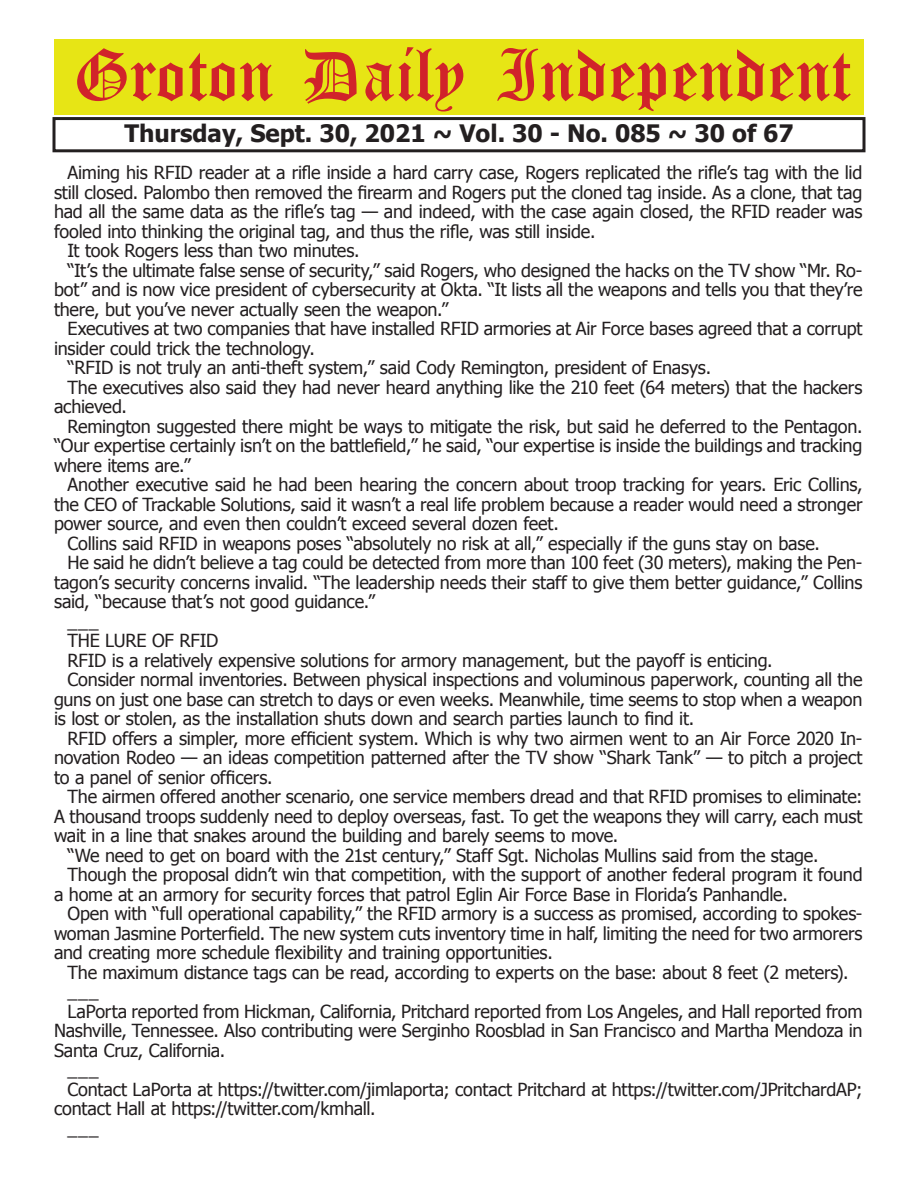
<style>
.page{position:relative;width:918px;height:1188px;background:#fff}
.page>*{position:absolute;margin:0;border:0;box-sizing:border-box;transform-origin:0 0}
.t1{font:54px "Old English Five";color:#d1232a}
.t2{font:700 24px "Tahoma";color:#231f20}
.t3{font:18px "Tahoma";letter-spacing:-.01em;color:#231f20}
</style>
<div class="page">
<div style="left:52px;top:117px;width:814px;height:35px;border:3px solid #231f20"></div>
<div style="left:54px;top:40px;width:810px;height:75px;background:#e7e515"></div>
<h1 class="t1" style="left:73px;top:50px;width:779px">Groton Daily Independent</h1>
<h2 class="t2" style="left:124px;top:116px;width:671px">Thursday, Sept. 30, 2021 ~ Vol. 30 - No. 085 ~ 30 of 67</h2>
<p class="t3" style="left:68px;top:161px;width:796px">Aiming his RFID reader at a rifle inside a hard carry case, Rogers replicated the rifle’s tag with the lid</p>
<p class="t3" style="left:54px;top:180px;width:810px">still closed. Palombo then removed the firearm and Rogers put the cloned tag inside. As a clone, that tag</p>
<p class="t3" style="left:54px;top:200px;width:810px">had all the same data as the rifle’s tag — and indeed, with the case again closed, the RFID reader was</p>
<p class="t3" style="left:54px;top:219px;width:543px">fooled into thinking the original tag, and thus the rifle, was still inside.</p>
<p class="t3" style="left:68px;top:239px;width:294px">It took Rogers less than two minutes.</p>
<p class="t3" style="left:68px;top:258px;width:796px">“It’s the ultimate false sense of security,” said Rogers, who designed the hacks on the TV show “Mr. Ro-</p>
<p class="t3" style="left:54px;top:278px;width:810px">bot” and is now vice president of cybersecurity at Okta. “It lists all the weapons and tells you that they’re</p>
<p class="t3" style="left:54px;top:297px;width:396px">there, but you’ve never actually seen the weapon.”</p>
<p class="t3" style="left:68px;top:317px;width:796px">Executives at two companies that have installed RFID armories at Air Force bases agreed that a corrupt</p>
<p class="t3" style="left:54px;top:336px;width:262px">insider could trick the technology.</p>
<p class="t3" style="left:68px;top:356px;width:645px">“RFID is not truly an anti-theft system,” said Cody Remington, president of Enasys.</p>
<p class="t3" style="left:68px;top:375px;width:796px">The executives also said they had never heard anything like the 210 feet (64 meters) that the hackers</p>
<p class="t3" style="left:54px;top:395px;width:74px">achieved.</p>
<p class="t3" style="left:68px;top:414px;width:796px">Remington suggested there might be ways to mitigate the risk, but said he deferred to the Pentagon.</p>
<p class="t3" style="left:54px;top:434px;width:810px">“Our expertise certainly isn’t on the battlefield,” he said, “our expertise is inside the buildings and tracking</p>
<p class="t3" style="left:54px;top:453px;width:138px">where items are.”</p>
<p class="t3" style="left:68px;top:473px;width:797px">Another executive said he had been hearing the concern about troop tracking for years. Eric Collins,</p>
<p class="t3" style="left:54px;top:492px;width:810px">the CEO of Trackable Solutions, said it wasn’t a real life problem because a reader would need a stronger</p>
<p class="t3" style="left:54px;top:512px;width:506px">power source, and even then couldn’t exceed several dozen feet.</p>
<p class="t3" style="left:68px;top:531px;width:754px">Collins said RFID in weapons poses “absolutely no risk at all,” especially if the guns stay on base.</p>
<p class="t3" style="left:68px;top:551px;width:796px">He said he didn’t believe a tag could be detected from more than 100 feet (30 meters), making the Pen-</p>
<p class="t3" style="left:54px;top:570px;width:810px">tagon’s security concerns invalid. “The leadership needs their staff to give them better guidance,” Collins</p>
<p class="t3" style="left:54px;top:590px;width:323px">said, “because that’s not good guidance.”</p>
<p class="t3" style="left:68px;top:609px;width:33px">___</p>
<p class="t3" style="left:68px;top:629px;width:152px">THE LURE OF RFID</p>
<p class="t3" style="left:68px;top:648px;width:707px">RFID is a relatively expensive solutions for armory management, but the payoff is enticing.</p>
<p class="t3" style="left:68px;top:668px;width:797px">Consider normal inventories. Between physical inspections and voluminous paperwork, counting all the</p>
<p class="t3" style="left:54px;top:687px;width:810px">guns on just one base can stretch to days or even weeks. Meanwhile, time seems to stop when a weapon</p>
<p class="t3" style="left:54px;top:707px;width:642px">is lost or stolen, as the installation shuts down and search parties launch to find it.</p>
<p class="t3" style="left:68px;top:726px;width:796px">RFID offers a simpler, more efficient system. Which is why two airmen went to an Air Force 2020 In-</p>
<p class="t3" style="left:54px;top:746px;width:810px">novation Rodeo — an ideas competition patterned after the TV show “Shark Tank” — to pitch a project</p>
<p class="t3" style="left:54px;top:765px;width:220px">to a panel of senior officers.</p>
<p class="t3" style="left:68px;top:784px;width:796px">The airmen offered another scenario, one service members dread and that RFID promises to eliminate:</p>
<p class="t3" style="left:54px;top:804px;width:810px">A thousand troops suddenly need to deploy overseas, fast. To get the weapons they will carry, each must</p>
<p class="t3" style="left:54px;top:823px;width:566px">wait in a line that snakes around the building and barely seems to move.</p>
<p class="t3" style="left:68px;top:843px;width:753px">“We need to get on board with the 21st century,” Staff Sgt. Nicholas Mullins said from the stage.</p>
<p class="t3" style="left:68px;top:862px;width:797px">Though the proposal didn’t win that competition, with the support of another federal program it found</p>
<p class="t3" style="left:54px;top:882px;width:735px">a home at an armory for security forces that patrol Eglin Air Force Base in Florida’s Panhandle.</p>
<p class="t3" style="left:68px;top:901px;width:796px">Open with “full operational capability,” the RFID armory is a success as promised, according to spokes-</p>
<p class="t3" style="left:54px;top:921px;width:810px">woman Jasmine Porterfield. The new system cuts inventory time in half, limiting the need for two armorers</p>
<p class="t3" style="left:54px;top:940px;width:500px">and creating more schedule flexibility and training opportunities.</p>
<p class="t3" style="left:68px;top:960px;width:783px">The maximum distance tags can be read, according to experts on the base: about 8 feet (2 meters).</p>
<p class="t3" style="left:68px;top:979px;width:33px">___</p>
<p class="t3" style="left:68px;top:999px;width:797px">LaPorta reported from Hickman, California, Pritchard reported from Los Angeles, and Hall reported from</p>
<p class="t3" style="left:54px;top:1018px;width:810px">Nashville, Tennessee. Also contributing were Serginho Roosblad in San Francisco and Martha Mendoza in</p>
<p class="t3" style="left:54px;top:1038px;width:173px">Santa Cruz, California.</p>
<p class="t3" style="left:68px;top:1057px;width:33px">___</p>
<p class="t3" style="left:68px;top:1077px;width:797px">Contact LaPorta at https://twitter.com/jimlaporta; contact Pritchard at https://twitter.com/JPritchardAP;</p>
<p class="t3" style="left:54px;top:1096px;width:323px">contact Hall at https://twitter.com/kmhall.</p>
<p class="t3" style="left:68px;top:1116px;width:33px">___</p>
</div>
